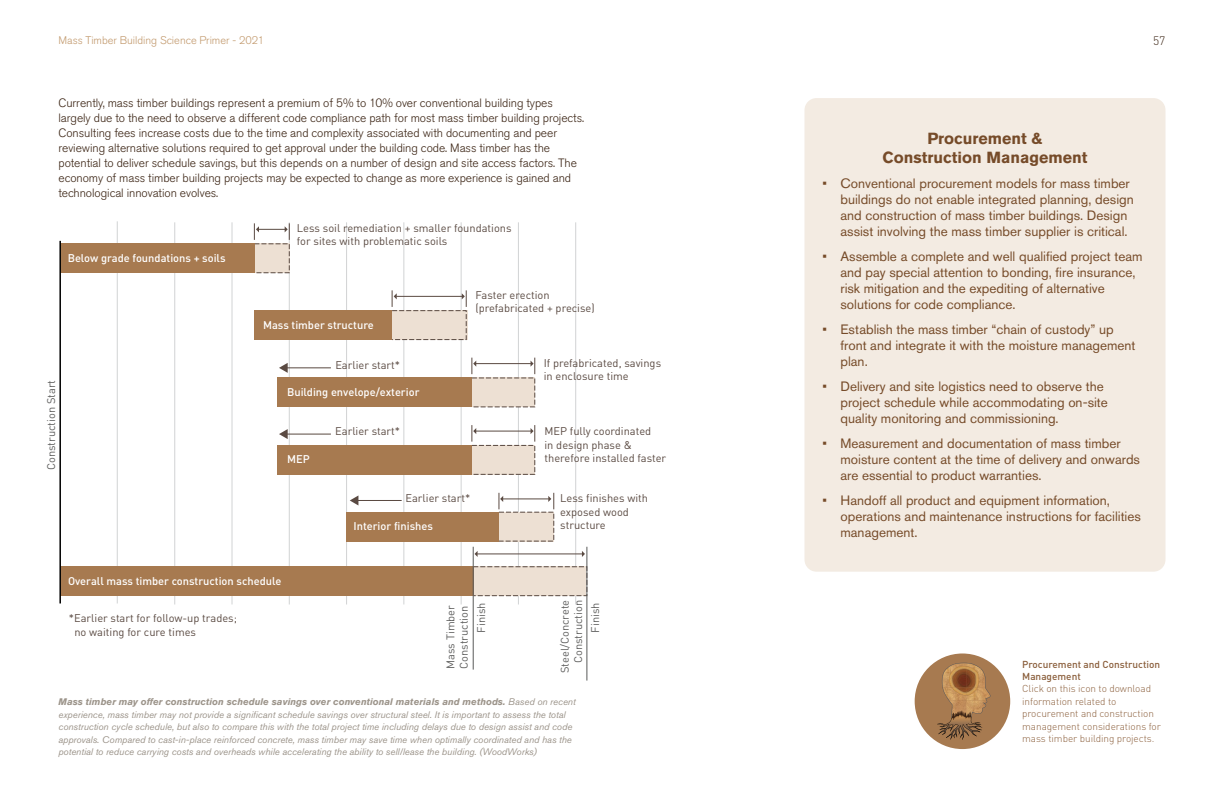
<style>
.page{position:relative;width:1224px;height:792px;background:#fff}
.page>*{position:absolute;margin:0;border:0;box-sizing:border-box;transform-origin:0 0}
.t1{font:700 16px/19px "Akzidenz Grotesk Std";color:#764b29;text-align:center}
.t2{font:13.5px/16px "Akzidenz Grotesk Std";color:#764b29}
.t3{font:300 12px/15px "Akzidenz Grotesk Std";letter-spacing:-.005em;color:#3a2313}
.t4{font:300 12px "DIN Pro";color:#3a2313}
.t5{font:11.1px/13.3px "DIN Pro";color:#5a4a42}
.t6{font:500 11.1px "DIN Pro";color:#fff}
.t7{font:11.1px/13.3px "DIN Pro";color:#5d5d5c}
.t8{font:300 11px "Akzidenz Grotesk Std";color:#c2996d}
.t9{font:300 10px/12.5px "DIN Pro";letter-spacing:-.005em;color:#8a5e3b}
.t10{font:500 10px/12px "DIN Pro";color:#8a5e3b}
.t11{font:italic 9.5px/12.5px "Akzidenz Grotesk Std";color:#9c948a}
.s1{font-weight:700}
</style>
<div class="page">
<hr style="left:117px;top:221px;width:1px;height:382px;background:#d1d3d4">
<hr style="left:174px;top:222px;width:1px;height:382px;background:#d1d3d4">
<hr style="left:232px;top:222px;width:1px;height:382px;background:#d1d3d4">
<hr style="left:289px;top:222px;width:1px;height:382px;background:#d1d3d4">
<hr style="left:346px;top:222px;width:1px;height:382px;background:#d1d3d4">
<hr style="left:404px;top:222px;width:1px;height:382px;background:#d1d3d4">
<hr style="left:461px;top:222px;width:1px;height:382px;background:#d1d3d4">
<hr style="left:518px;top:222px;width:1px;height:382px;background:#d1d3d4">
<hr style="left:575px;top:222px;width:1px;height:382px;background:#d1d3d4">
<div style="left:254px;top:243px;width:36px;height:30px;background:#ede0d3"></div>
<div style="left:254px;top:243px;width:36px;height:30px;border:1px dashed #5a4a42"></div>
<div style="left:60px;top:243px;width:194px;height:30px;background:#a77a50"></div>
<svg style="left:254px;top:223px;width:36px;height:17px"></svg>
<div style="left:392px;top:310px;width:75px;height:30px;background:#ede0d3"></div>
<div style="left:392px;top:310px;width:75px;height:30px;border:1px dashed #5a4a42"></div>
<div style="left:254px;top:310px;width:138px;height:30px;background:#a77a50"></div>
<hr style="left:396px;top:296px;width:66px;height:1px;background:#5a4a42">
<svg style="left:392px;top:290px;width:5px;height:17px"></svg>
<svg style="left:462px;top:290px;width:5px;height:17px"></svg>
<div style="left:472px;top:377px;width:63px;height:30px;background:#ede0d3"></div>
<div style="left:471px;top:377px;width:64px;height:30px;border:1px dashed #5a4a42"></div>
<div style="left:278px;top:377px;width:194px;height:30px;background:#a77a50"></div>
<hr style="left:476px;top:363px;width:55px;height:1px;background:#5a4a42">
<svg style="left:472px;top:358px;width:4px;height:16px"></svg>
<svg style="left:531px;top:358px;width:4px;height:16px"></svg>
<div style="left:472px;top:445px;width:63px;height:30px;background:#ede0d3"></div>
<div style="left:471px;top:445px;width:64px;height:30px;border:1px dashed #5a4a42"></div>
<div style="left:278px;top:445px;width:194px;height:30px;background:#a77a50"></div>
<hr style="left:476px;top:431px;width:55px;height:1px;background:#5a4a42">
<svg style="left:472px;top:425px;width:4px;height:17px"></svg>
<svg style="left:531px;top:425px;width:4px;height:17px"></svg>
<div style="left:499px;top:512px;width:55px;height:30px;background:#ede0d3"></div>
<div style="left:498px;top:512px;width:56px;height:30px;border:1px dashed #5a4a42"></div>
<div style="left:347px;top:512px;width:152px;height:30px;background:#a77a50"></div>
<hr style="left:503px;top:499px;width:46px;height:1px;background:#5a4a42">
<svg style="left:499px;top:493px;width:4px;height:16px"></svg>
<svg style="left:548px;top:493px;width:6px;height:16px"></svg>
<hr style="left:286px;top:367px;width:45px;height:1px;background:#5a4a42">
<svg style="left:279px;top:363px;width:9px;height:10px"></svg>
<hr style="left:286px;top:434px;width:45px;height:1px;background:#5a4a42">
<svg style="left:279px;top:429px;width:9px;height:10px"></svg>
<hr style="left:357px;top:500px;width:45px;height:1px;background:#5a4a42">
<svg style="left:350px;top:495px;width:8px;height:10px"></svg>
<div style="left:473px;top:566px;width:113px;height:30px;background:#ede0d3"></div>
<div style="left:473px;top:566px;width:114px;height:30px;border:1px dashed #5a4a42"></div>
<div style="left:60px;top:566px;width:413px;height:30px;background:#a77a50"></div>
<hr style="left:473px;top:547px;width:1px;height:123px;background:#5a5b5a">
<hr style="left:586px;top:547px;width:1px;height:134px;background:#5a5b5a">
<hr style="left:477px;top:554px;width:105px;height:1px;background:#5a4a42">
<svg style="left:475px;top:551px;width:3px;height:6px"></svg>
<svg style="left:582px;top:551px;width:3px;height:6px"></svg>
<hr style="left:59px;top:241px;width:2px;height:362px;background:#000">
<div style="left:804px;top:98px;width:362px;height:474px;background:#f3ebe2;border-radius:12px"></div>
<div style="left:915px;top:654px;width:95px;height:95px;background:#a77a50;border-radius:50%"></div>
<svg style="left:937px;top:663px;width:54px;height:77px"></svg>
<p class="t8" style="left:58px;top:34px;width:207px">Mass Timber Building Science Primer - 2021</p>
<p class="t4" style="left:1153px;top:32px;width:14px">57</p>
<p class="t3" style="left:58px;top:96px;width:527px">Currently, mass timber buildings represent a premium of 5% to 10% over conventional building types largely due to the need to observe a different code compliance path for most mass timber building projects.<br>Consulting fees increase costs due to the time and complexity associated with documenting and peer reviewing alternative solutions required to get approval under the building code. Mass timber has the potential to deliver schedule savings, but this depends on a number of design and site access factors. The economy of mass timber building projects may be expected to change as more experience is gained and technological innovation evolves.</p>
<p class="t6" style="left:68px;top:249px;width:159px">Below grade foundations + soils</p>
<p class="t7" style="left:43px;top:470px;width:92px;rotate:-90deg">Construction Start</p>
<p class="t5" style="left:297px;top:220px;width:216px">Less soil remediation + smaller foundations for sites with problematic soils</p>
<p class="t6" style="left:263px;top:316px;width:112px">Mass timber structure</p>
<p class="t5" style="left:335px;top:357px;width:66px">Earlier start*</p>
<p class="t6" style="left:287px;top:383px;width:134px">Building envelope/exterior</p>
<p class="t5" style="left:475px;top:287px;width:121px">Faster erection (prefabricated + precise)</p>
<p class="t5" style="left:544px;top:355px;width:119px">If prefabricated, savings in enclosure time</p>
<p class="t6" style="left:287px;top:450px;width:24px">MEP</p>
<p class="t5" style="left:335px;top:424px;width:66px">Earlier start*</p>
<p class="t5" style="left:405px;top:491px;width:66px">Earlier start*</p>
<p class="t6" style="left:353px;top:517px;width:81px">Interior finishes</p>
<p class="t5" style="left:545px;top:424px;width:123px">MEP fully coordinated<br>in design phase &amp; therefore installed faster</p>
<p class="t5" style="left:560px;top:491px;width:89px">Less finishes with exposed wood structure</p>
<p class="t6" style="left:68px;top:572px;width:215px">Overall mass timber construction schedule</p>
<p class="t5" style="left:74px;top:611px;width:164px;text-indent:-6px">*Earlier start for follow-up trades; no waiting for cure times</p>
<p class="t7" style="left:557px;top:673px;width:75px;text-align:right;rotate:-90deg">Steel/Concrete<br>Construction</p>
<p class="t7" style="left:443px;top:669px;width:65px;rotate:-90deg">Mass Timber<br>Construction</p>
<p class="t7" style="left:473px;top:633px;width:31px;rotate:-90deg">Finish</p>
<p class="t7" style="left:587px;top:633px;width:31px;rotate:-90deg">Finish</p>
<p class="t11" style="left:58px;top:696px;width:519px"><span class="s1">Mass timber may offer construction schedule savings over conventional materials and methods.</span> Based on recent experience, mass timber may not provide a significant schedule savings over structural steel. It is important to assess the total construction cycle schedule, but also to compare this with the total project time including delays due to design assist and code approvals. Compared to cast-in-place reinforced concrete, mass timber may save time when optimally coordinated and has the potential to reduce carrying costs and overheads while accelerating the ability to sell/lease the building. (WoodWorks)</p>
<p class="t1" style="left:883px;top:129px;width:206px">Procurement &amp;<br>Construction Management</p>
<p class="t2" style="left:840px;top:176px;width:295px;text-indent:-18px">• Conventional procurement models for mass timber buildings do not enable integrated planning, design and construction of mass timber buildings. Design assist involving the mass timber supplier is critical.</p>
<p class="t2" style="left:840px;top:249px;width:304px;text-indent:-18px">• Assemble a complete and well qualified project team and pay special attention to bonding, fire insurance, risk mitigation and the expediting of alternative solutions for code compliance.</p>
<p class="t2" style="left:840px;top:322px;width:297px;text-indent:-18px">• Establish the mass timber “chain of custody” up front and integrate it with the moisture management plan.</p>
<p class="t2" style="left:840px;top:379px;width:269px;text-indent:-18px">• Delivery and site logistics need to observe the project schedule while accommodating on-site quality monitoring and commissioning.</p>
<p class="t2" style="left:840px;top:436px;width:301px;text-indent:-18px">• Measurement and documentation of mass timber moisture content at the time of delivery and onwards are essential to product warranties.</p>
<p class="t2" style="left:840px;top:493px;width:302px;text-indent:-18px">• Handoff all product and equipment information, operations and maintenance instructions for facilities management.</p>
<p class="t10" style="left:1022px;top:657px;width:139px">Procurement and Construction<br>Management</p>
<p class="t9" style="left:1022px;top:682px;width:140px">Click on this icon to download information related to procurement and construction management considerations for mass timber building projects.</p>
</div>
